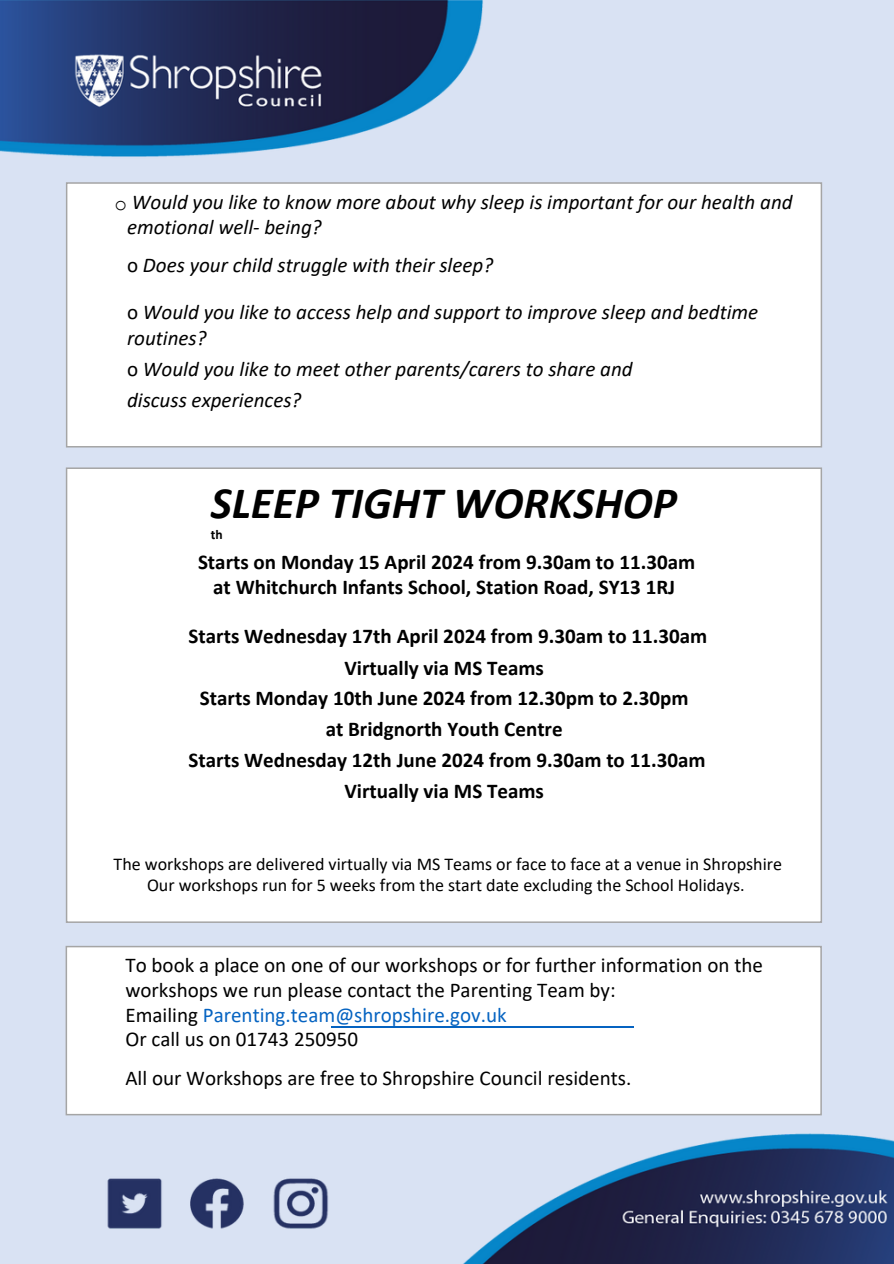
<style>
.page{position:relative;width:894px;height:1264px;background:#fff}
.page>*{position:absolute;margin:0;border:0;box-sizing:border-box;transform-origin:0 0}
.t1{font:italic 700 45px "Calibri";color:#000}
.t2{font:700 21px/31px "Calibri";color:#000;text-align:center}
.t3{font:italic 21px/24.8px "Calibri";color:#000}
.t4{font:21px/24.8px "Calibri";color:#000}
.t5{font:18px/21.3px "Calibri";color:#000;text-align:center}
.t6{font:700 13.5px "Calibri";color:#000}
.s1{font-family:"Courier New";font-style:normal}
.s2{font-style:normal}
.s3{color:#0563c1}
</style>
<div class="page">
<img style="left:0;top:1px;width:893px;height:1262px">
<div style="left:67px;top:468px;width:754px;height:454px;background:#fff"></div>
<div style="left:66px;top:467px;width:755px;height:455px;border:2px solid #a5a5a5"></div>
<div style="left:67px;top:183px;width:754px;height:264px;background:#fff"></div>
<div style="left:66px;top:182px;width:755px;height:265px;border:1px solid #a5a5a5"></div>
<div style="left:66px;top:946px;width:754px;height:168px;background:#fff"></div>
<div style="left:66px;top:945px;width:755px;height:170px;border:2px solid #a5a5a5"></div>
<hr style="left:331px;top:1026px;width:302px;height:2px;background:#0563c1">
<p class="t3" style="left:127px;top:191px;width:667px;text-indent:-13px"><span class="s1">o</span> Would you like to know more about why sleep is important for our health and emotional well- being?</p>
<p class="t3" style="left:127px;top:254px;width:367px"><span class="s2">o</span> Does your child struggle with their sleep?</p>
<p class="t3" style="left:127px;top:301px;width:632px;line-height:25.8px"><span class="s2">o</span> Would you like to access help and support to improve sleep and bedtime routines?</p>
<p class="t3" style="left:127px;top:355px;width:507px;line-height:31.5px"><span class="s2">o</span> Would you like to meet other parents/carers to share and discuss experiences?</p>
<h1 class="t1" style="left:211px;top:484px;width:467px">SLEEP TIGHT WORKSHOP</h1>
<p class="t6" style="left:211px;top:528px;width:13px">th</p>
<p class="t2" style="left:198px;top:551px;width:498px;line-height:24.8px">Starts on Monday 15 April 2024 from 9.30am to 11.30am at Whitchurch Infants School, Station Road, SY13 1RJ</p>
<p class="t2" style="left:188px;top:622px;width:520px">Starts Wednesday 17th April 2024 from 9.30am to 11.30am Virtually via MS Teams<br>Starts Monday 10th June 2024 from 12.30pm to 2.30pm<br>at Bridgnorth Youth Centre<br>Starts Wednesday 12th June 2024 from 9.30am to 11.30am Virtually via MS Teams</p>
<p class="t5" style="left:114px;top:854px;width:669px">The workshops are delivered virtually via MS Teams or face to face at a venue in Shropshire<br>Our workshops run for 5 weeks from the start date excluding the School Holidays.</p>
<p class="t4" style="left:125px;top:954px;width:639px">To book a place on one of our workshops or for further information on the workshops we run please contact the Parenting Team by:<br>Emailing <span class="s3">Parenting.team@shropshire.gov.uk<br></span>Or call us on 01743 250950</p>
<p class="t4" style="left:125px;top:1066px;width:507px">All our Workshops are free to Shropshire Council residents.</p>
</div>
